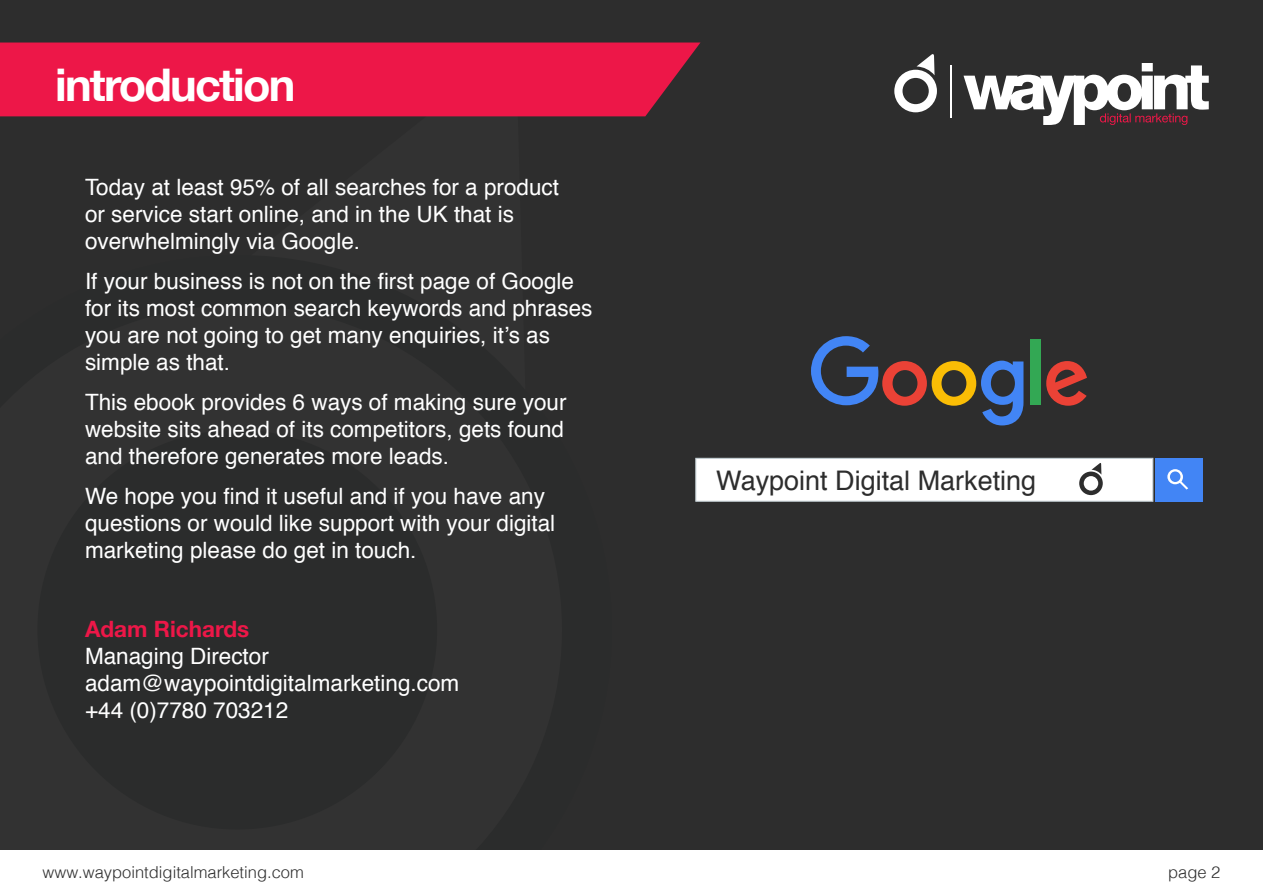
<style>
.page{position:relative;width:1263px;height:893px;background:#2d2d2d}
.page>*{position:absolute;margin:0;border:0;box-sizing:border-box;transform-origin:0 0}
.t1{font:700 45px "Helvetica Neue";letter-spacing:-.04em;color:#fff}
.t2{font:27px "Helvetica";color:#2d2d2d}
.t3{font:22.5px/27px "Helvetica";color:#fff}
.t4{font:300 16.5px "Helvetica";color:#2d2d2d}
.s1{font-family:"Helvetica Neue";font-weight:700;color:#ed1748}
</style>
<div class="page">
<div style="left:0;top:43px;width:700px;height:73px;background:#ed1748"></div>
<hr style="left:951px;top:65px;width:1px;height:52px;background:#fff">
<svg style="left:894px;top:54px;width:43px;height:58px"></svg>
<svg style="left:963px;top:63px;width:246px;height:62px"></svg>
<div style="left:0;top:850px;width:1263px;height:43px;background:#fff"></div>
<div style="left:1030px;top:339px;width:11px;height:65px;background:#33a854"></div>
<svg style="left:1046px;top:361px;width:41px;height:45px"></svg>
<svg style="left:811px;top:336px;width:212px;height:89px"></svg>
<div style="left:1155px;top:458px;width:48px;height:44px;background:#4285f5"></div>
<svg style="left:1167px;top:469px;width:21px;height:21px"></svg>
<svg style="left:695px;top:457px;width:459px;height:45px;background:#f3f3f4"></svg>
<p class="t1" style="left:55px;top:49px;width:242px">introduction</p>
<p class="t3" style="left:85px;top:175px;width:475px">Today at least 95% of all searches for a product or service start online, and in the UK that is overwhelmingly via Google.</p>
<p class="t3" style="left:85px;top:269px;width:509px">If your business is not on the first page of Google for its most common search keywords and phrases you are not going to get many enquiries, it’s as simple as that.</p>
<p class="t3" style="left:85px;top:389px;width:483px;text-align:justify">This ebook provides 6 ways of making sure your website sits ahead of its competitors, gets found and therefore generates more leads.</p>
<p class="t3" style="left:85px;top:483px;width:472px">We hope you find it useful and if you have any questions or would like support with your digital marketing please do get in touch.</p>
<p class="t3" style="left:85px;top:617px;width:376px"><span class="s1">Adam Richards<br></span>Managing Director adam@waypointdigitalmarketing.com +44 (0)7780 703212</p>
<p class="t2" style="left:716px;top:459px;width:322px">Waypoint Digital Marketing</p>
<p class="t4" style="left:43px;top:858px;width:263px">www.waypointdigitalmarketing.com</p>
<p class="t4" style="left:1168px;top:858px;width:54px">page 2</p>
</div>
